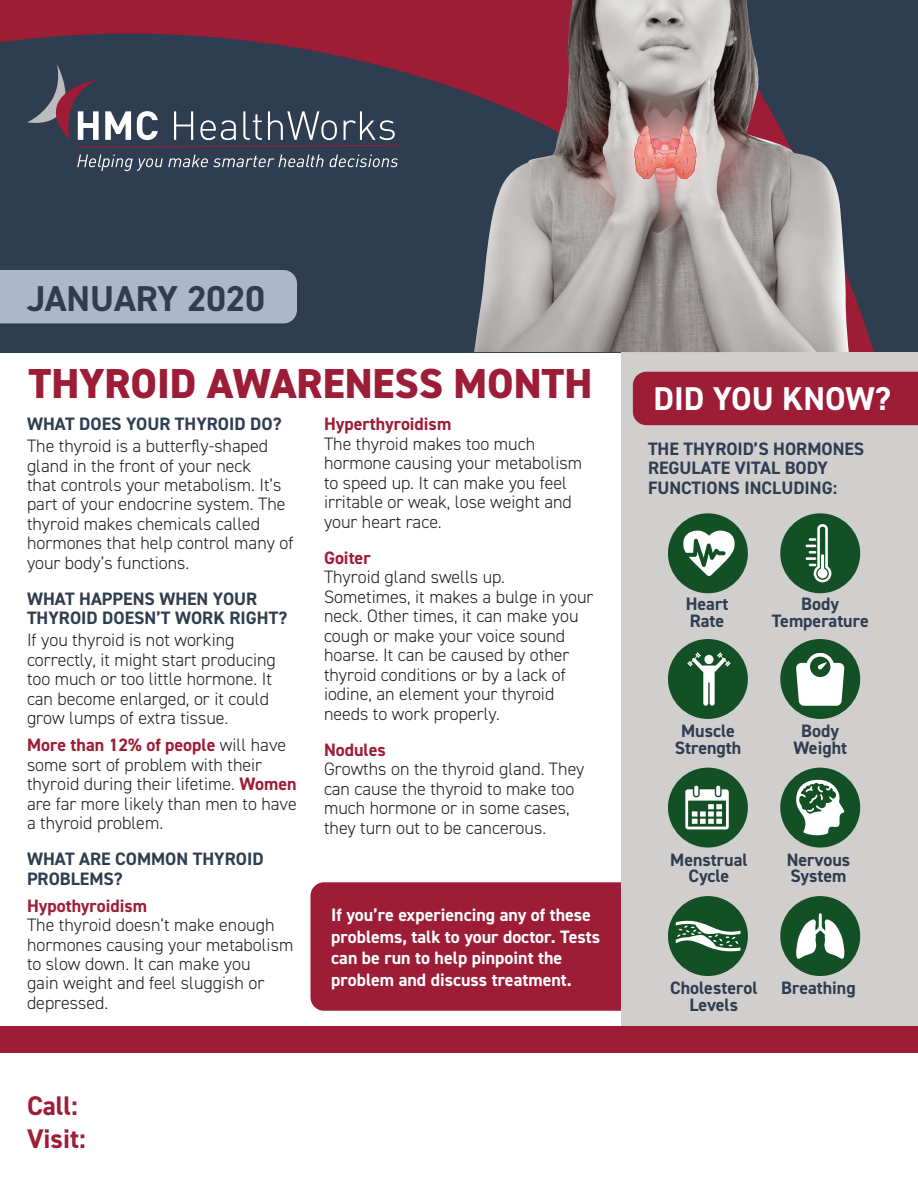
<style>
.page{position:relative;width:918px;height:1188px;background:#fff}
.page>*{position:absolute;margin:0;border:0;box-sizing:border-box;transform-origin:0 0}
.t1{font:800 42px "DIN2014";color:#9d1c36}
.t2{font:700 36px "DIN2014";color:#2f3d50}
.t3{font:700 33px "DIN2014";color:#fff}
.t4{font:700 27px/32.4px "DIN2014";color:#9d1c36}
.t5{font:300 18px/19.5px "DIN2014";color:#231f20}
.t6{font:700 18px/16.5px "DIN2014";color:#2f3d50}
.t7{font:700 18px/21.6px "DIN2014";color:#fff}
.t8{font:700 18px "DIN2014";color:#9d1c36}
.s1{font-weight:700;color:#9d1c36}
</style>
<div class="page">
<div style="left:0;top:1026px;width:918px;height:27px;background:#9d1c36"></div>
<svg style="left:0;top:0;width:918px;height:353px;background:#42374b"></svg>
<div style="left:0;top:270px;width:297px;height:53px;background:#acb8c9"></div>
<svg style="left:27px;top:64px;width:372px;height:84px;background:#444c5e"></svg>
<svg style="left:77px;top:155px;width:246px;height:16px;background:#545f6f"></svg>
<svg style="left:330px;top:155px;width:68px;height:12px"></svg>
<div style="left:621px;top:352px;width:297px;height:674px;background:#d1cfce"></div>
<div style="left:633px;top:372px;width:285px;height:53px;background:#9d1c36"></div>
<div style="left:668px;top:513px;width:80px;height:80px;background:#145026;border-radius:50%"></div>
<div style="left:780px;top:513px;width:80px;height:80px;background:#145026;border-radius:50%"></div>
<div style="left:668px;top:639px;width:80px;height:80px;background:#145026;border-radius:50%"></div>
<div style="left:780px;top:639px;width:80px;height:80px;background:#145026;border-radius:50%"></div>
<div style="left:668px;top:768px;width:80px;height:80px;background:#145026;border-radius:50%"></div>
<div style="left:780px;top:768px;width:80px;height:80px;background:#145026;border-radius:50%"></div>
<div style="left:668px;top:896px;width:80px;height:80px;background:#145026;border-radius:50%"></div>
<div style="left:780px;top:896px;width:80px;height:80px;background:#145026;border-radius:50%"></div>
<div style="left:310px;top:882px;width:311px;height:129px;background:#9d1c36"></div>
<svg style="left:683px;top:531px;width:52px;height:45px"></svg>
<svg style="left:806px;top:524px;width:25px;height:58px"></svg>
<svg style="left:687px;top:652px;width:44px;height:54px"></svg>
<div style="left:704px;top:655px;width:10px;height:9px;background:#fff;border-radius:50%"></div>
<svg style="left:796px;top:653px;width:48px;height:53px"></svg>
<svg style="left:685px;top:789px;width:44px;height:40px"></svg>
<svg style="left:796px;top:780px;width:49px;height:56px"></svg>
<svg style="left:676px;top:920px;width:64px;height:31px"></svg>
<svg style="left:796px;top:913px;width:48px;height:46px"></svg>
<img style="left:474px;top:0;width:375px;height:352px">
<h2 class="t2" style="left:27px;top:274px;width:239px">JANUARY 2020</h2>
<h1 class="t1" style="left:29px;top:356px;width:565px">THYROID AWARENESS MONTH</h1>
<p class="t6" style="left:27px;top:416px;width:256px">WHAT DOES YOUR THYROID DO?</p>
<p class="t5" style="left:27px;top:436px;width:268px">The thyroid is a butterfly-shaped gland in the front of your neck<br>that controls your metabolism. It’s part of your endocrine system. The thyroid makes chemicals called hormones that help control many of your body’s functions.</p>
<p class="t6" style="left:27px;top:589px;width:262px;line-height:19.5px">WHAT HAPPENS WHEN YOUR<br>THYROID DOESN’T WORK RIGHT?</p>
<p class="t5" style="left:27px;top:630px;width:250px">If you thyroid is not working correctly, it might start producing too much or too little hormone. It can become enlarged, or it could grow lumps of extra tissue.</p>
<p class="t5" style="left:27px;top:735px;width:271px"><span class="s1">More than 12% of people</span> will have some sort of problem with their thyroid during their lifetime. <span class="s1">Women </span>are far more likely than men to have a thyroid problem.</p>
<p class="t6" style="left:27px;top:849px;width:238px;line-height:19.5px">WHAT ARE COMMON THYROID<br>PROBLEMS?</p>
<p class="t8" style="left:27px;top:893px;width:122px">Hypothyroidism</p>
<p class="t5" style="left:27px;top:915px;width:268px">The thyroid doesn’t make enough hormones causing your metabolism to slow down. It can make you<br>gain weight and feel sluggish or depressed.</p>
<p class="t8" style="left:324px;top:412px;width:129px">Hyperthyroidism</p>
<p class="t5" style="left:324px;top:434px;width:260px">The thyroid makes too much hormone causing your metabolism to speed up. It can make you feel irritable or weak, lose weight and your heart race.</p>
<p class="t8" style="left:324px;top:546px;width:48px">Goiter</p>
<p class="t5" style="left:324px;top:567px;width:271px">Thyroid gland swells up.<br>Sometimes, it makes a bulge in your neck. Other times, it can make you cough or make your voice sound hoarse. It can be caused by other thyroid conditions or by a lack of iodine, an element your thyroid needs to work properly.</p>
<p class="t8" style="left:324px;top:738px;width:63px">Nodules</p>
<p class="t5" style="left:324px;top:759px;width:262px">Growths on the thyroid gland. They can cause the thyroid to make too much hormone or in some cases, they turn out to be cancerous.</p>
<p class="t7" style="left:331px;top:904px;width:270px">If you’re experiencing any of these problems, talk to your doctor. Tests can be run to help pinpoint the problem and discuss treatment.</p>
<h3 class="t4" style="left:27px;top:1090px;width:60px">Call:<br>Visit:</h3>
<h3 class="t3" style="left:653px;top:377px;width:239px">DID YOU KNOW?</h3>
<p class="t6" style="left:648px;top:438px;width:218px;line-height:19.5px">THE THYROID’S HORMONES<br>REGULATE VITAL BODY<br>FUNCTIONS INCLUDING:</p>
<p class="t6" style="left:686px;top:596px;width:44px">Heart<br>Rate</p>
<p class="t6" style="left:772px;top:596px;width:99px;text-align:center">Body<br>Temperature</p>
<p class="t6" style="left:675px;top:723px;width:68px;text-align:center">Muscle<br>Strength</p>
<p class="t6" style="left:793px;top:723px;width:55px;text-align:center">Body<br>Weight</p>
<p class="t6" style="left:670px;top:851px;width:79px;text-align:center">Menstrual<br>Cycle</p>
<p class="t6" style="left:787px;top:851px;width:65px">Nervous<br>System</p>
<p class="t6" style="left:670px;top:980px;width:89px;text-align:center">Cholesterol<br>Levels</p>
<p class="t6" style="left:781px;top:980px;width:76px">Breathing</p>
</div>
